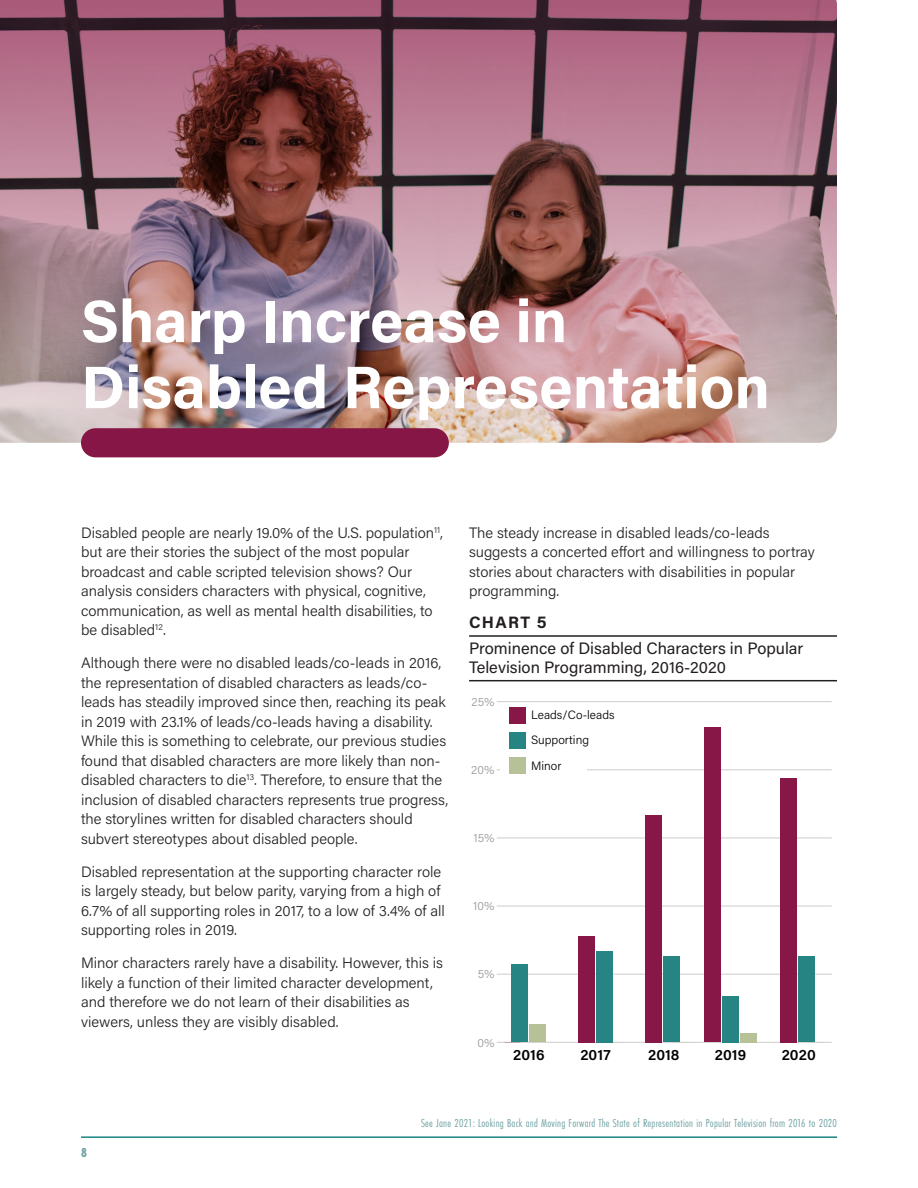
<style>
.page{position:relative;width:918px;height:1188px;background:#fff}
.page>*{position:absolute;margin:0;border:0;box-sizing:border-box;transform-origin:0 0}
.t1{font:700 60px/66px "Acumin Pro";color:#fff}
.t2{font:16.5px/19px "Acumin Pro";color:#231f20}
.t3{font:700 16.5px "Acumin Pro";letter-spacing:.08em;color:#231f20}
.Body_copy{font:300 15px/19.5px "Acumin Pro";color:#231f20}
.t4{font:600 15px "Acumin Pro";letter-spacing:.005em;color:#000}
.t5{font:700 13.5px "Futura PT Cond";color:#6ea0a1}
.t6{font:12px "Futura PT Cond";letter-spacing:.02em;color:#6ea0a1}
.t7{font:300 12px/25.7px "Acumin Pro";color:#000}
.t8{font:300 12px "Acumin Pro";color:#999}
</style>
<div class="page">
<hr style="left:81px;top:1136px;width:756px;height:2px;background:#1c8483">
<img style="left:0;top:0;width:837px;height:443px">
<hr style="left:469px;top:635px;width:368px;height:2px;background:#231f20">
<hr style="left:469px;top:680px;width:368px;height:1px;background:#231f20">
<div style="left:81px;top:428px;width:368px;height:29px;background:#861645;border-radius:15px"></div>
<hr style="left:497px;top:1042px;width:335px;height:1px;background:#ccc">
<hr style="left:497px;top:974px;width:335px;height:1px;background:#ccc">
<hr style="left:497px;top:906px;width:335px;height:1px;background:#ccc">
<hr style="left:497px;top:838px;width:335px;height:1px;background:#ccc">
<hr style="left:497px;top:769px;width:335px;height:1px;background:#ccc">
<hr style="left:497px;top:701px;width:335px;height:1px;background:#ccc">
<div style="left:500px;top:766px;width:87px;height:17px;background:#fff"></div>
<div style="left:509px;top:707px;width:17px;height:16px;background:#871746"></div>
<div style="left:509px;top:732px;width:17px;height:17px;background:#268483"></div>
<div style="left:509px;top:758px;width:17px;height:16px;background:#b6c197"></div>
<div style="left:529px;top:1025px;width:16px;height:17px;background:#b6c197"></div>
<div style="left:740px;top:1033px;width:17px;height:9px;background:#b6c197"></div>
<div style="left:512px;top:965px;width:16px;height:77px;background:#268483"></div>
<div style="left:596px;top:951px;width:17px;height:91px;background:#268483"></div>
<div style="left:663px;top:956px;width:16px;height:86px;background:#268483"></div>
<div style="left:723px;top:996px;width:16px;height:46px;background:#268483"></div>
<div style="left:799px;top:956px;width:16px;height:86px;background:#268483"></div>
<div style="left:579px;top:936px;width:16px;height:106px;background:#871746"></div>
<div style="left:646px;top:815px;width:16px;height:227px;background:#871746"></div>
<div style="left:705px;top:728px;width:16px;height:314px;background:#871746"></div>
<div style="left:781px;top:778px;width:16px;height:264px;background:#871746"></div>
<p class="t1" style="left:81px;top:286px;width:691px">Sharp Increase in<br>Disabled Representation</p>
<p class="Body_copy" style="left:81px;top:522px;width:363px">Disabled people are nearly 19.0% of the U.S. population<sup>11</sup>, but are their stories the subject of the most popular broadcast and cable scripted television shows? Our analysis considers characters with physical, cognitive, communication, as well as mental health disabilities, to be disabled<sup>12</sup>.</p>
<p class="Body_copy" style="left:81px;top:652px;width:369px">Although there were no disabled leads/co-leads in 2016, the representation of disabled characters as leads/co&shy;leads has steadily improved since then, reaching its peak in 2019 with 23.1% of leads/co-leads having a disability.<br>While this is something to celebrate, our previous studies found that disabled characters are more likely than non&shy;disabled characters to die<sup>13</sup>. Therefore, to ensure that the inclusion of disabled characters represents true progress, the storylines written for disabled characters should subvert stereotypes about disabled people.</p>
<p class="Body_copy" style="left:81px;top:861px;width:365px">Disabled representation at the supporting character role is largely steady, but below parity, varying from a high of 6.7% of all supporting roles in 2017, to a low of 3.4% of all supporting roles in 2019.</p>
<p class="Body_copy" style="left:81px;top:952px;width:363px">Minor characters rarely have a disability. However, this is likely a function of their limited character development, and therefore we do not learn of their disabilities as viewers, unless they are visibly disabled.</p>
<p class="Body_copy" style="left:469px;top:522px;width:347px">The steady increase in disabled leads/co-leads suggests a concerted effort and willingness to portray stories about characters with disabilities in popular programming.</p>
<p class="t3" style="left:469px;top:611px;width:79px">CHART 5</p>
<p class="t2" style="left:469px;top:638px;width:336px">Prominence of Disabled Characters in Popular<br>Television Programming, 2016-2020</p>
<p class="t8" style="left:472px;top:693px;width:24px">25%</p>
<p class="t8" style="left:471px;top:762px;width:25px">20%</p>
<p class="t8" style="left:474px;top:830px;width:22px">15%</p>
<p class="t8" style="left:473px;top:898px;width:23px">10%</p>
<p class="t8" style="left:478px;top:966px;width:18px">5%</p>
<p class="t7" style="left:531px;top:701px;width:85px">Leads/Co-leads<br>Supporting<br>Minor</p>
<p class="t8" style="left:478px;top:1034px;width:18px">0%</p>
<p class="t4" style="left:513px;top:1044px;width:33px">2016</p>
<p class="t4" style="left:580px;top:1044px;width:32px">2017</p>
<p class="t4" style="left:648px;top:1044px;width:33px">2018</p>
<p class="t4" style="left:715px;top:1044px;width:33px">2019</p>
<p class="t4" style="left:782px;top:1044px;width:36px">2020</p>
<p class="t5" style="left:81px;top:1144px;width:7px">8</p>
<p class="t6" style="left:421px;top:1116px;width:417px">See Jane 2021: Looking Back and Moving Forward The State of Representation in Popular Television from 2016 to 2020</p>
</div>
